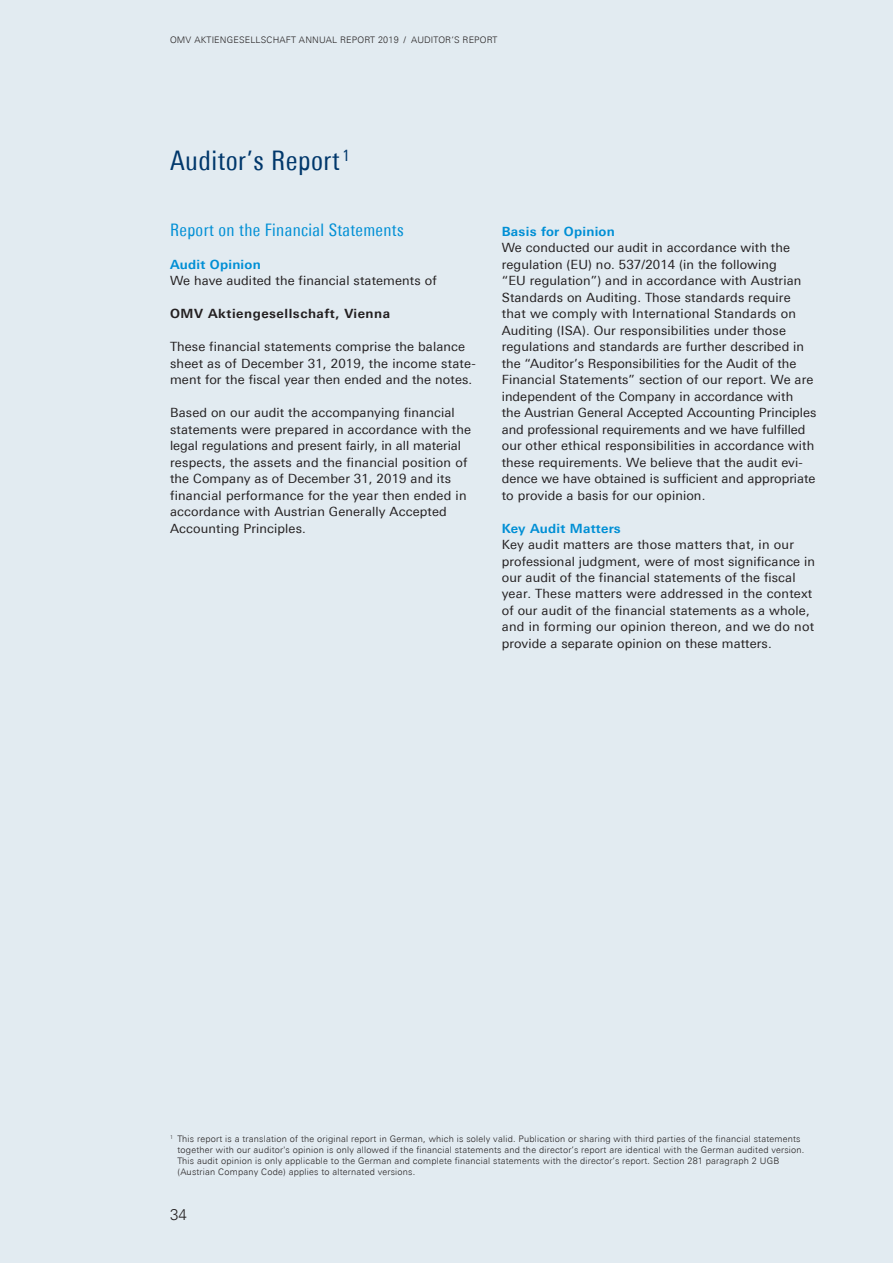
<style>
.page{position:relative;width:893px;height:1263px;background:#e2ebf1}
.page>*{position:absolute;margin:0;border:0;box-sizing:border-box;transform-origin:0 0}
.t1{font:condensed 27px "Univers Next Pro";letter-spacing:.02em;color:#00376b}
.t2{font:condensed 17.25px "Univers Next Pro";letter-spacing:.02em;color:#008fd5}
.t3{font:300 15px "Univers Next Pro";color:#231f20}
.t4{font:12.75px/16.5px "Univers Next Pro";letter-spacing:.01em;color:#231f20}
.t5{font:700 12.75px "Univers Next Pro";letter-spacing:.02em;color:#008fd5}
.t6{font:700 12.75px "Univers Next Pro";letter-spacing:.04em;color:#231f20}
.t7{font:300 9px/11.2px "Univers Next Pro";letter-spacing:.02em;color:#231f20}
</style>
<div class="page">
<p class="t7" style="left:170px;top:34px;width:329px">OMV AKTIENGESELLSCHAFT ANNUAL REPORT 2019 / AUDITOR’S REPORT</p>
<h1 class="t1" style="left:170px;top:145px;width:181px">Auditor’s Report <sup>1</sup></h1>
<h2 class="t2" style="left:170px;top:220px;width:235px">Report on the Financial Statements</h2>
<p class="t5" style="left:170px;top:257px;width:92px">Audit Opinion</p>
<p class="t4" style="left:170px;top:273px;width:268px">We have audited the financial statements of</p>
<p class="t6" style="left:170px;top:306px;width:222px">OMV Aktiengesellschaft, Vienna</p>
<p class="t4" style="left:170px;top:339px;width:307px">These financial statements comprise the balance sheet as of December 31, 2019, the income state&shy;ment for the fiscal year then ended and the notes.</p>
<p class="t4" style="left:170px;top:404px;width:302px">Based on our audit the accompanying financial statements were prepared in accordance with the legal regulations and present fairly, in all material respects, the assets and the financial position of the Company as of December 31, 2019 and its financial performance for the year then ended in accordance with Austrian Generally Accepted Accounting Principles.</p>
<p class="t5" style="left:502px;top:224px;width:115px">Basis for Opinion</p>
<p class="t4" style="left:502px;top:240px;width:316px">We conducted our audit in accordance with the regulation (EU) no. 537/2014 (in the following<br>“EU regulation”) and in accordance with Austrian Standards on Auditing. Those standards require that we comply with International Standards on Auditing (ISA). Our responsibilities under those regulations and standards are further described in the “Auditor’s Responsibilities for the Audit of the Financial Statements” section of our report. We are independent of the Company in accordance with<br>the Austrian General Accepted Accounting Principles and professional requirements and we have fulfilled our other ethical responsibilities in accordance with these requirements. We believe that the audit evi&shy;dence we have obtained is sufficient and appropriate to provide a basis for our opinion.</p>
<p class="t5" style="left:502px;top:520px;width:121px">Key Audit Matters</p>
<p class="t4" style="left:502px;top:536px;width:315px">Key audit matters are those matters that, in our professional judgment, were of most significance in our audit of the financial statements of the fiscal year. These matters were addressed in the context of our audit of the financial statements as a whole, and in forming our opinion thereon, and we do not provide a separate opinion on these matters.</p>
<p class="t7" style="left:178px;top:1133px;width:628px;text-indent:-7px"><sup>1</sup> This report is a translation of the original report in German, which is solely valid. Publication or sharing with third parties of the financial statements together with our auditor's opinion is only allowed if the financial statements and the director’s report are identical with the German audited version.<br>This audit opinion is only applicable to the German and complete financial statements with the director’s report. Section 281 paragraph 2 UGB (Austrian Company Code) applies to alternated versions.</p>
<p class="t3" style="left:170px;top:1206px;width:18px">34</p>
</div>
